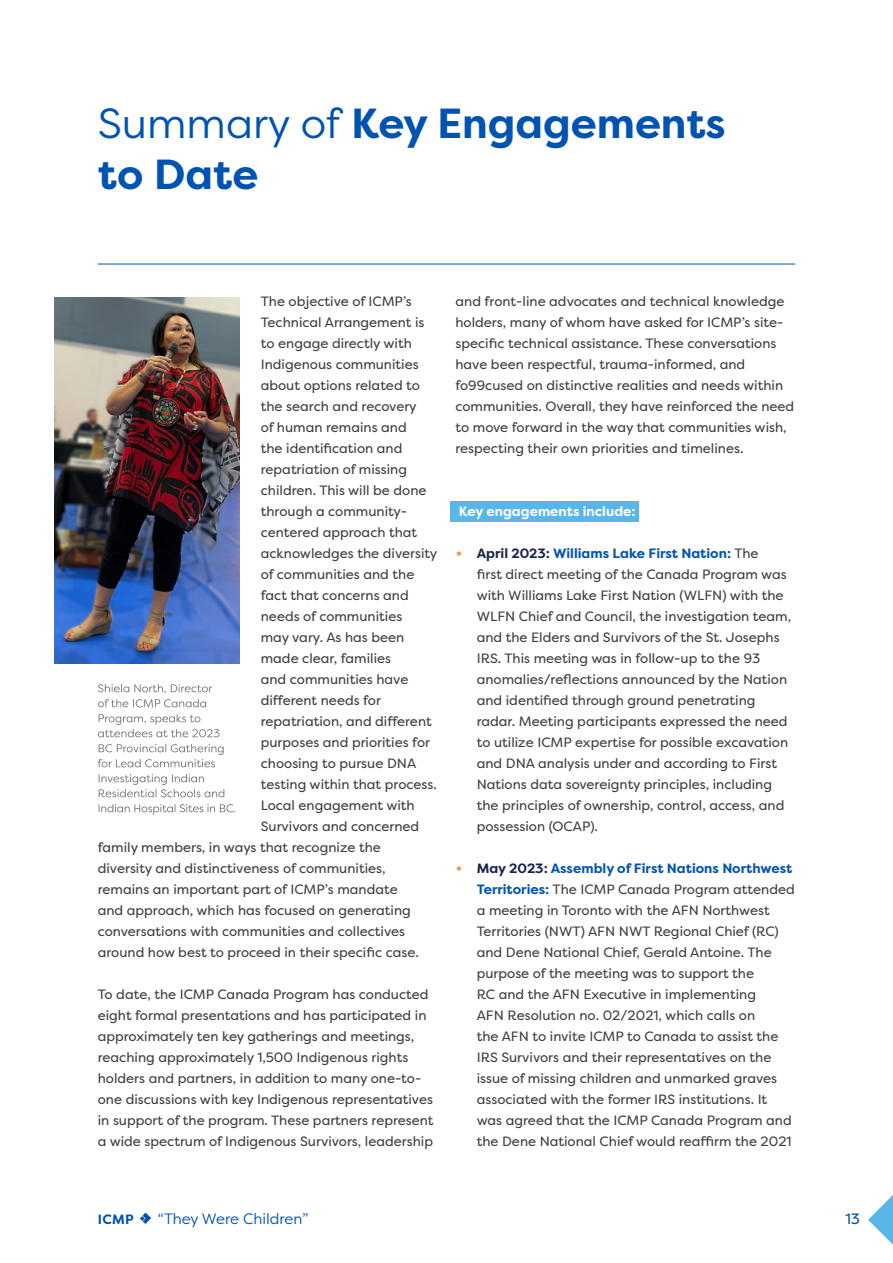
<style>
.page{position:relative;width:893px;height:1263px;background:#fff}
.page>*{position:absolute;margin:0;border:0;box-sizing:border-box;transform-origin:0 0}
.t1{font:700 42px/51px "Filson Pro";color:#0053b1}
.t2{font:15px "Filson Pro";color:#0053b1}
.t3{font:15px "Filson Pro";color:#0053b1}
.t4{font:13.5px/21px "Filson Pro";color:#414042}
.t5{font:700 13.5px "Filson Pro";color:#fff}
.t6{font:700 13.5px "Filson Pro";color:#0053b1}
.s1{font-weight:400}
.s2{font-size:18px;color:#f39a50}
.s3{font-weight:700;color:#19244a}
.s4{font-weight:700;color:#0053b1}
</style>
<div class="page">
<svg style="left:140px;top:1212px;width:11px;height:12px"></svg>
<svg style="left:868px;top:1195px;width:25px;height:49px"></svg>
<hr style="left:98px;top:264px;width:697px;height:1px;background:#0053b1">
<div style="left:450px;top:501px;width:189px;height:21px;background:#58b7e8"></div>
<img style="left:54px;top:297px;width:186px;height:366px">
<svg style="left:99px;top:804px;width:136px;height:11px"></svg>
<svg style="left:99px;top:774px;width:125px;height:23px"></svg>
<svg style="left:98px;top:744px;width:126px;height:23px"></svg>
<svg style="left:98px;top:714px;width:121px;height:23px"></svg>
<svg style="left:98px;top:684px;width:114px;height:23px"></svg>
<h1 class="t1" style="left:98px;top:98px;width:629px"><span class="s1">Summary of</span> Key Engagements to Date</h1>
<p class="t4" style="left:261px;top:291px;width:153px">The objective of ICMP’s</p>
<p class="t4" style="left:261px;top:312px;width:165px">Technical Arrangement is</p>
<p class="t4" style="left:261px;top:333px;width:153px">to engage directly with</p>
<p class="t4" style="left:261px;top:354px;width:159px">Indigenous communities</p>
<p class="t4" style="left:261px;top:375px;width:161px">about options related to</p>
<p class="t4" style="left:261px;top:396px;width:157px">the search and recovery</p>
<p class="t4" style="left:261px;top:417px;width:147px">of human remains and</p>
<p class="t4" style="left:261px;top:438px;width:143px">the identification and</p>
<p class="t4" style="left:261px;top:459px;width:148px">repatriation of missing</p>
<p class="t4" style="left:261px;top:480px;width:167px">children. This will be done</p>
<p class="t4" style="left:261px;top:501px;width:148px">through a community-</p>
<p class="t4" style="left:261px;top:522px;width:158px">centered approach that</p>
<p class="t4" style="left:261px;top:543px;width:178px">acknowledges the diversity</p>
<p class="t4" style="left:261px;top:564px;width:155px">of communities and the</p>
<p class="t4" style="left:261px;top:585px;width:149px">fact that concerns and</p>
<p class="t4" style="left:261px;top:606px;width:143px">needs of communities</p>
<p class="t4" style="left:261px;top:627px;width:145px">may vary. As has been</p>
<p class="t4" style="left:261px;top:648px;width:132px">made clear, families</p>
<p class="t4" style="left:261px;top:669px;width:149px">and communities have</p>
<p class="t4" style="left:261px;top:690px;width:122px">different needs for</p>
<p class="t4" style="left:261px;top:711px;width:172px">repatriation, and different</p>
<p class="t4" style="left:261px;top:732px;width:171px">purposes and priorities for</p>
<p class="t4" style="left:261px;top:753px;width:157px">choosing to pursue DNA</p>
<p class="t4" style="left:261px;top:774px;width:178px">testing within that process.</p>
<p class="t4" style="left:261px;top:795px;width:155px">Local engagement with</p>
<p class="t4" style="left:261px;top:816px;width:160px">Survivors and concerned</p>
<p class="t4" style="left:98px;top:837px;width:285px">family members, in ways that recognize the</p>
<p class="t4" style="left:98px;top:858px;width:289px">diversity and distinctiveness of communities,</p>
<p class="t4" style="left:98px;top:879px;width:301px">remains an important part of ICMP’s mandate</p>
<p class="t4" style="left:98px;top:900px;width:315px">and approach, which has focused on generating</p>
<p class="t4" style="left:98px;top:921px;width:309px">conversations with communities and collectives</p>
<p class="t4" style="left:98px;top:942px;width:323px">around how best to proceed in their specific case.</p>
<p class="t4" style="left:98px;top:984px;width:337px">To date, the ICMP Canada Program has conducted eight formal presentations and has participated in approximately ten key gatherings and meetings, reaching approximately 1,500 Indigenous rights holders and partners, in addition to many one-to&shy;one discussions with key Indigenous representatives in support of the program. These partners represent a wide spectrum of Indigenous Survivors, leadership</p>
<p class="t4" style="left:455px;top:291px;width:340px">and front-line advocates and technical knowledge holders, many of whom have asked for ICMP’s site&shy;specific technical assistance. These conversations have been respectful, trauma-informed, and fo99cused on distinctive realities and needs within communities. Overall, they have reinforced the need to move forward in the way that communities wish, respecting their own priorities and timelines.</p>
<p class="t5" style="left:459px;top:503px;width:178px">Key engagements include:</p>
<p class="t4" style="left:477px;top:543px;width:316px;text-indent:-21px"><span class="s2">•</span> <span class="s3">April 2023:</span> <span class="s4">Williams Lake First Nation:</span> The<br>first direct meeting of the Canada Program was with Williams Lake First Nation (WLFN) with the WLFN Chief and Council, the investigation team, and the Elders and Survivors of the St. Josephs IRS. This meeting was in follow-up to the 93 anomalies/reflections announced by the Nation and identified through ground penetrating radar. Meeting participants expressed the need to utilize ICMP expertise for possible excavation and DNA analysis under and according to First Nations data sovereignty principles, including the principles of ownership, control, access, and possession (OCAP).</p>
<p class="t4" style="left:477px;top:858px;width:320px;text-indent:-21px"><span class="s2">•</span> <span class="s3">May 2023:</span> <span class="s4">Assembly of First Nations Northwest Territories:</span> The ICMP Canada Program attended a meeting in Toronto with the AFN Northwest Territories (NWT) AFN NWT Regional Chief (RC) and Dene National Chief, Gerald Antoine. The purpose of the meeting was to support the<br>RC and the AFN Executive in implementing<br>AFN Resolution no. 02/2021, which calls on<br>the AFN to invite ICMP to Canada to assist the IRS Survivors and their representatives on the issue of missing children and unmarked graves associated with the former IRS institutions. It was agreed that the ICMP Canada Program and the Dene National Chief would reaffirm the 2021</p>
<p class="t6" style="left:98px;top:1211px;width:37px">ICMP</p>
<p class="t2" style="left:158px;top:1209px;width:152px">“They Were Children”</p>
<p class="t3" style="left:845px;top:1209px;width:16px">13</p>
</div>
